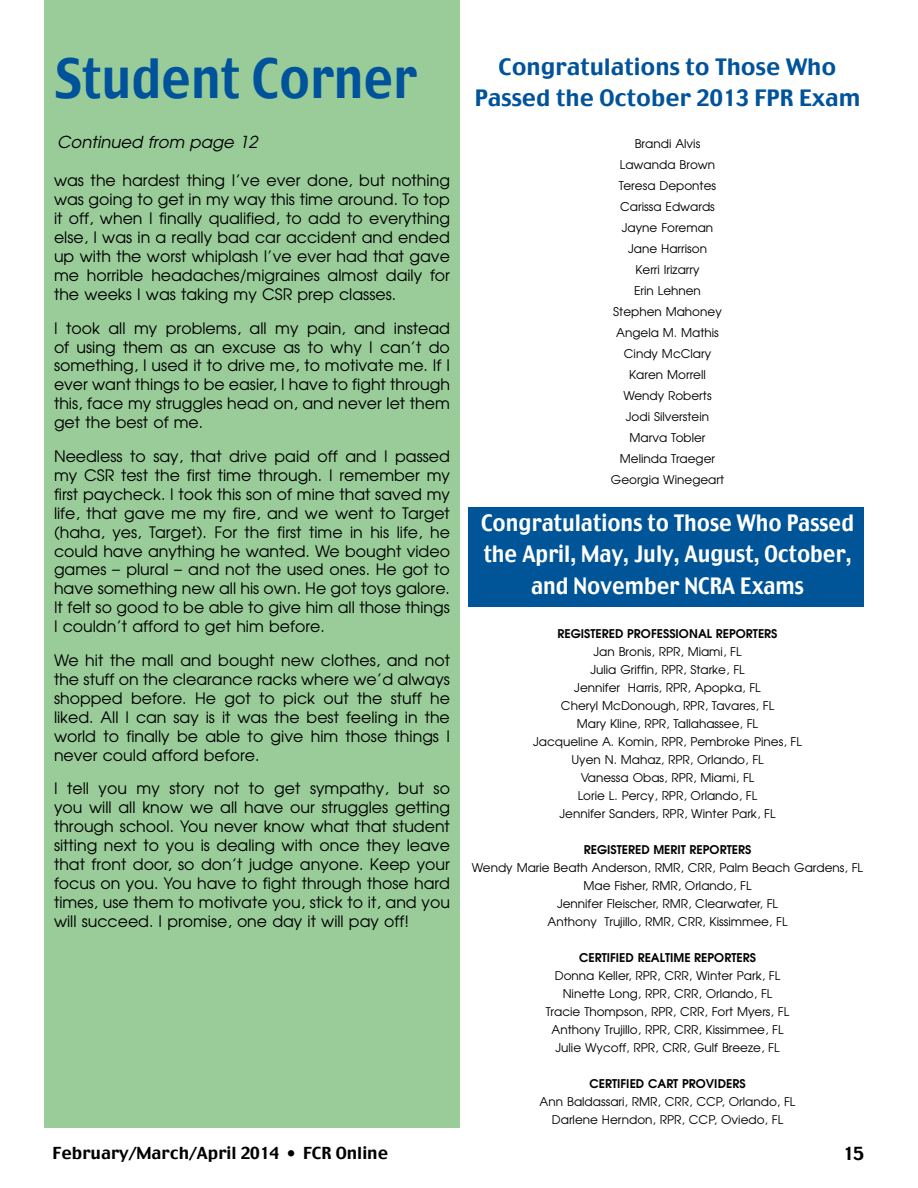
<style>
.page{position:relative;width:918px;height:1188px;background:#fff}
.page>*{position:absolute;margin:0;border:0;box-sizing:border-box;transform-origin:0 0}
.t1{font:54px "Charcoal";color:#00539b;scale:.87 1}
.t2{font:22.5px/31.5px "Charcoal";color:#fff;text-align:center;scale:.89 1}
.t3{font:22.5px/31.5px "Charcoal";color:#00539b;text-align:center}
.t4{font:18px "Charcoal";color:#000}
.t5{font:16.5px "Charcoal";color:#000}
.t6{font:italic 16.5px "Avian";color:#000}
.t7{font:15.75px/18.9px "Avian";color:#000;text-align:justify}
.t8{font:12px/18px "Avian";color:#000;text-align:center}
.t9{font:700 12px "Avian";color:#000}
.s1{font-size:15px}
</style>
<div class="page">
<div style="left:468px;top:508px;width:396px;height:99px;background:#005598"></div>
<div style="left:45px;top:0;width:415px;height:1128px;background:#9c9"></div>
<h1 class="t1" style="left:56px;top:43px;width:417px">Student Corner</h1>
<p class="t6" style="left:57px;top:134px;width:202px">Continued from page 12</p>
<p class="t7" style="left:54px;top:172px;width:398px">was the hardest thing I’ve ever done, but nothing was going to get in my way this time around. To top it off, when I finally qualified, to add to everything else, I was in a really bad car accident and ended up with the worst whiplash I’ve ever had that gave me horrible headaches/migraines almost daily for the weeks I was taking my CSR prep classes.</p>
<p class="t7" style="left:54px;top:320px;width:398px">I took all my problems, all my pain, and instead of using them as an excuse as to why I can’t do something, I used it to drive me, to motivate me. If I ever want things to be easier, I have to fight through this, face my struggles head on, and never let them get the best of me.</p>
<p class="t7" style="left:54px;top:448px;width:398px">Needless to say, that drive paid off and I passed my CSR test the first time through. I remember my first paycheck. I took this son of mine that saved my life, that gave me my fire, and we went to Target (haha, yes, Target). For the first time in his life, he could have anything he wanted. We bought video games – plural – and not the used ones. He got to have something new all his own. He got toys galore.<br>It felt so good to be able to give him all those things I couldn’t afford to get him before.</p>
<p class="t7" style="left:54px;top:652px;width:398px">We hit the mall and bought new clothes, and not the stuff on the clearance racks where we’d always shopped before. He got to pick out the stuff he liked. All I can say is it was the best feeling in the world to finally be able to give him those things I never could afford before.</p>
<p class="t7" style="left:54px;top:780px;width:398px">I tell you my story not to get sympathy, but so you will all know we all have our struggles getting through school. You never know what that student sitting next to you is dealing with once they leave that front door, so don’t judge anyone. Keep your focus on you. You have to fight through those hard times, use them to motivate you, stick to it, and you will succeed. I promise, one day it will pay off!</p>
<h2 class="t3" style="left:475px;top:52px;width:387px">Congratulations to Those Who<br>Passed the October 2013 FPR Exam</h2>
<p class="t8" style="left:611px;top:134px;width:115px;line-height:21px">Brandi Alvis<br>Lawanda Brown<br>Teresa Depontes<br>Carissa Edwards<br>Jayne Foreman<br>Jane Harrison<br>Kerri Irizarry<br>Erin Lehnen<br>Stephen Mahoney<br>Angela M. Mathis<br>Cindy McClary<br>Karen Morrell<br>Wendy Roberts<br>Jodi Silverstein<br>Marva Tobler<br>Melinda Traeger<br>Georgia Winegeart</p>
<h2 class="t2" style="left:481px;top:508px;width:421px">Congratulations to Those Who Passed the April, May, July, August, October, and November NCRA Exams</h2>
<p class="t9" style="left:558px;top:628px;width:221px">REGISTERED PROFESSIONAL REPORTERS</p>
<p class="t8" style="left:533px;top:644px;width:270px">Jan Bronis, RPR, Miami, FL<br>Julia Griffin, RPR, Starke, FL<br>Jennifer Harris, RPR, Apopka, FL<br>Cheryl McDonough, RPR, Tavares, FL<br>Mary Kline, RPR, Tallahassee, FL<br>Jacqueline A. Komin, RPR, Pembroke Pines, FL Uyen N. Mahaz, RPR, Orlando, FL<br>Vanessa Obas, RPR, Miami, FL<br>Lorie L. Percy, RPR, Orlando, FL<br>Jennifer Sanders, RPR, Winter Park, FL</p>
<p class="t9" style="left:584px;top:844px;width:169px">REGISTERED MERIT REPORTERS</p>
<p class="t8" style="left:472px;top:860px;width:393px">Wendy Marie Beath Anderson, RMR, CRR, Palm Beach Gardens, FL Mae Fisher, RMR, Orlando, FL<br>Jennifer Fleischer, RMR, Clearwater, FL<br>Anthony Trujillo, RMR, CRR, Kissimmee, FL</p>
<p class="t9" style="left:579px;top:952px;width:178px">CERTIFIED REALTIME REPORTERS</p>
<p class="t8" style="left:546px;top:968px;width:245px">Donna Keller, RPR, CRR, Winter Park, FL Ninette Long, RPR, CRR, Orlando, FL Tracie Thompson, RPR, CRR, Fort Myers, FL Anthony Trujillo, RPR, CRR, Kissimmee, FL Julie Wycoff, RPR, CRR, Gulf Breeze, FL</p>
<p class="t9" style="left:590px;top:1078px;width:158px">CERTIFIED CART PROVIDERS</p>
<p class="t8" style="left:540px;top:1094px;width:257px">Ann Baldassari, RMR, CRR, CCP, Orlando, FL<br>Darlene Herndon, RPR, CCP, Oviedo, FL</p>
<p class="t5" style="left:52px;top:1142px;width:337px">February/March/April 2014 <span class="s1">•</span> FCR Online</p>
<p class="t4" style="left:843px;top:1141px;width:22px">15</p>
</div>
